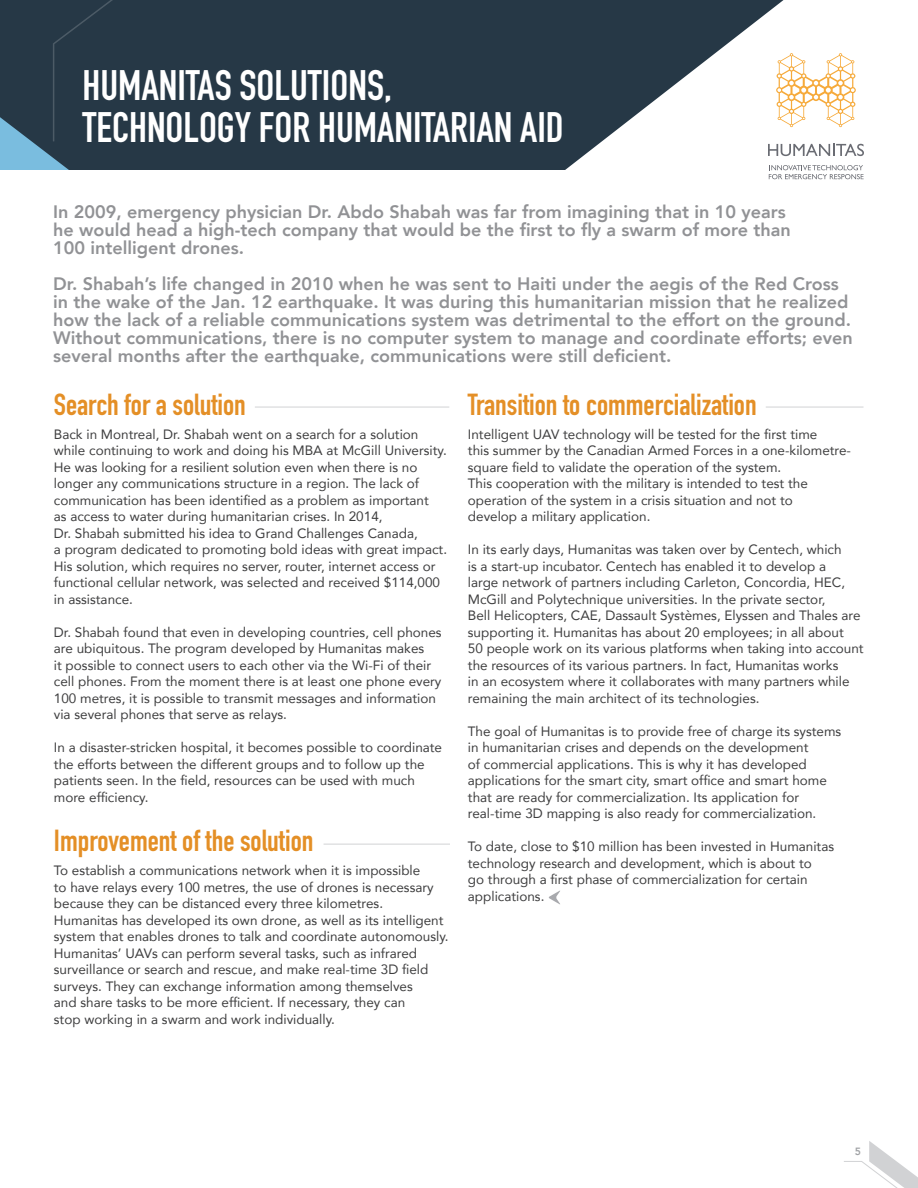
<style>
.page{position:relative;width:918px;height:1188px;background:#fff}
.page>*{position:absolute;margin:0;border:0;box-sizing:border-box;transform-origin:0 0}
.t1{font:700 42px "DIN Condensed";color:#fff}
.t2{font:700 30px "DIN Condensed";color:#e48f26}
.t3{font:800 18px/18px "Avenir";color:#919295}
.t4{font:13.5px/16.5px "Avenir";color:#3e3e3f}
.t5{font:800 10.5px "Avenir";color:#a1a3a6}
</style>
<div class="page">
<svg style="left:844px;top:1141px;width:74px;height:47px"></svg>
<svg style="left:282px;top:0;width:502px;height:170px;fill:#263846"></svg>
<div style="left:0;top:0;width:282px;height:170px;background:#263846"></div>
<hr style="left:255px;top:407px;width:194px;height:1px;background:#d1d2d4">
<hr style="left:766px;top:407px;width:97px;height:1px;background:#d1d2d4">
<svg style="left:776px;top:53px;width:80px;height:74px"></svg>
<svg style="left:768px;top:144px;width:96px;height:12px"></svg>
<svg style="left:769px;top:165px;width:95px;height:14px"></svg>
<svg style="left:549px;top:890px;width:11px;height:15px"></svg>
<hr style="left:324px;top:844px;width:126px;height:1px;background:#d1d2d4">
<p class="t1" style="left:83px;top:57px;width:311px">HUMANITAS SOLUTIONS,</p>
<p class="t1" style="left:83px;top:99px;width:483px">TECHNOLOGY FOR HUMANITARIAN AID</p>
<p class="t3" style="left:53px;top:203px;width:739px">In 2009, emergency physician Dr. Abdo Shabah was far from imagining that in 10 years he would head a high-tech company that would be the first to fly a swarm of more than<br>100 intelligent drones.</p>
<p class="t3" style="left:53px;top:275px;width:801px">Dr. Shabah’s life changed in 2010 when he was sent to Haiti under the aegis of the Red Cross in the wake of the Jan. 12 earthquake. It was during this humanitarian mission that he realized how the lack of a reliable communications system was detrimental to the effort on the ground.<br>Without communications, there is no computer system to manage and coordinate efforts; even several months after the earthquake, communications were still deficient.</p>
<p class="t2" style="left:54px;top:384px;width:194px">Search for a solution</p>
<p class="t4" style="left:54px;top:425px;width:395px">Back in Montreal, Dr. Shabah went on a search for a solution while continuing to work and doing his MBA at McGill University.<br>He was looking for a resilient solution even when there is no longer any communications structure in a region. The lack of communication has been identified as a problem as important<br>as access to water during humanitarian crises. In 2014,<br>Dr. Shabah submitted his idea to Grand Challenges Canada,<br>a program dedicated to promoting bold ideas with great impact.<br>His solution, which requires no server, router, internet access or functional cellular network, was selected and received $114,000 in assistance.</p>
<p class="t4" style="left:54px;top:623px;width:389px">Dr. Shabah found that even in developing countries, cell phones are ubiquitous. The program developed by Humanitas makes<br>it possible to connect users to each other via the Wi-Fi of their cell phones. From the moment there is at least one phone every 100 metres, it is possible to transmit messages and information via several phones that serve as relays.</p>
<p class="t4" style="left:54px;top:739px;width:390px">In a disaster-stricken hospital, it becomes possible to coordinate the efforts between the different groups and to follow up the patients seen. In the field, resources can be used with much more efficiency.</p>
<p class="t2" style="left:54px;top:820px;width:261px">Improvement of the solution</p>
<p class="t4" style="left:54px;top:862px;width:396px">To establish a communications network when it is impossible<br>to have relays every 100 metres, the use of drones is necessary because they can be distanced every three kilometres.<br>Humanitas has developed its own drone, as well as its intelligent system that enables drones to talk and coordinate autonomously.<br>Humanitas’ UAVs can perform several tasks, such as infrared surveillance or search and rescue, and make real-time 3D field surveys. They can exchange information among themselves<br>and share tasks to be more efficient. If necessary, they can<br>stop working in a swarm and work individually.</p>
<p class="t2" style="left:468px;top:384px;width:290px">Transition to commercialization</p>
<p class="t4" style="left:468px;top:425px;width:385px">Intelligent UAV technology will be tested for the first time<br>this summer by the Canadian Armed Forces in a one-kilometre&shy;square field to validate the operation of the system.<br>This cooperation with the military is intended to test the operation of the system in a crisis situation and not to<br>develop a military application.</p>
<p class="t4" style="left:468px;top:541px;width:397px">In its early days, Humanitas was taken over by Centech, which<br>is a start-up incubator. Centech has enabled it to develop a<br>large network of partners including Carleton, Concordia, HEC, McGill and Polytechnique universities. In the private sector,<br>Bell Helicopters, CAE, Dassault Systèmes, Elyssen and Thales are supporting it. Humanitas has about 20 employees; in all about<br>50 people work on its various platforms when taking into account the resources of its various partners. In fact, Humanitas works<br>in an ecosystem where it collaborates with many partners while remaining the main architect of its technologies.</p>
<p class="t4" style="left:468px;top:722px;width:375px">The goal of Humanitas is to provide free of charge its systems in humanitarian crises and depends on the development<br>of commercial applications. This is why it has developed applications for the smart city, smart office and smart home that are ready for commercialization. Its application for real-time 3D mapping is also ready for commercialization.</p>
<p class="t4" style="left:468px;top:838px;width:368px">To date, close to $10 million has been invested in Humanitas technology research and development, which is about to<br>go through a first phase of commercialization for certain applications.</p>
<p class="t5" style="left:855px;top:1143px;width:8px">5</p>
</div>
